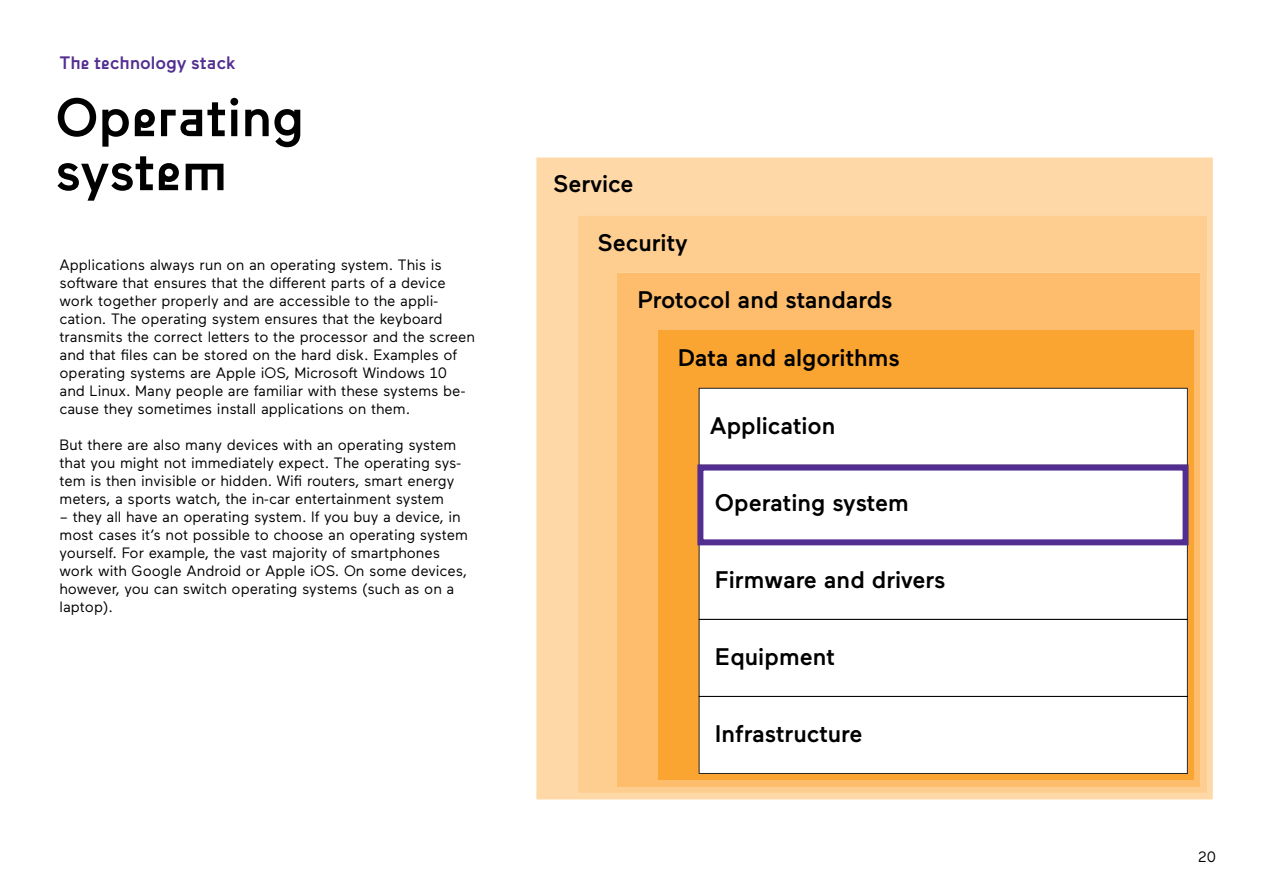
<style>
.page{position:relative;width:1263px;height:893px;background:#fff}
.page>*{position:absolute;margin:0;border:0;box-sizing:border-box;transform-origin:0 0}
.t1{font:500 54px/54px "Waax";color:#000}
.t2{font:500 24px "Maax";color:#000}
.t3{font:500 18px "Waax";color:#522e91}
.t4{font:15px/18px "Maax";color:#000}
</style>
<div class="page">
<div style="left:536px;top:158px;width:677px;height:641px;background:#ffd8a7"></div>
<div style="left:578px;top:215px;width:629px;height:578px;background:#fece90"></div>
<div style="left:618px;top:273px;width:582px;height:513px;background:#fdbd6d"></div>
<div style="left:658px;top:331px;width:536px;height:449px;background:#faa431"></div>
<div style="left:699px;top:388px;width:489px;height:386px;background:#fff"></div>
<div style="left:697px;top:465px;width:491px;height:80px;border:6px solid #522e91"></div>
<p class="t3" style="left:60px;top:53px;width:178px">The technology stack</p>
<h1 class="t1" style="left:55px;top:91px;width:250px">Operating system</h1>
<p class="t4" style="left:60px;top:255px;width:417px">Applications always run on an operating system. This is software that ensures that the different parts of a device work together properly and are accessible to the appli&shy;cation. The operating system ensures that the keyboard transmits the correct letters to the processor and the screen and that files can be stored on the hard disk. Examples of operating systems are Apple iOS, Microsoft Windows 10 and Linux. Many people are familiar with these systems be&shy;cause they sometimes install applications on them.</p>
<p class="t4" style="left:60px;top:435px;width:403px">But there are also many devices with an operating system that you might not immediately expect. The operating sys&shy;tem is then invisible or hidden. Wifi routers, smart energy meters, a sports watch, the in-car entertainment system</p>
<p class="t4" style="left:60px;top:507px;width:410px">– they all have an operating system. If you buy a device, in most cases it’s not possible to choose an operating system yourself. For example, the vast majority of smartphones work with Google Android or Apple iOS. On some devices, however, you can switch operating systems (such as on a laptop).</p>
<h2 class="t2" style="left:553px;top:168px;width:82px">Service</h2>
<h2 class="t2" style="left:597px;top:227px;width:92px">Security</h2>
<h2 class="t2" style="left:637px;top:285px;width:256px">Protocol and standards</h2>
<h2 class="t2" style="left:678px;top:342px;width:224px">Data and algorithms</h2>
<h2 class="t2" style="left:710px;top:410px;width:127px">Application</h2>
<h2 class="t2" style="left:715px;top:487px;width:195px">Operating system</h2>
<h2 class="t2" style="left:715px;top:564px;width:232px">Firmware and drivers</h2>
<h2 class="t2" style="left:715px;top:641px;width:122px">Equipment</h2>
<h2 class="t2" style="left:715px;top:718px;width:149px">Infrastructure</h2>
<p class="t4" style="left:1198px;top:847px;width:19px">20</p>
</div>
